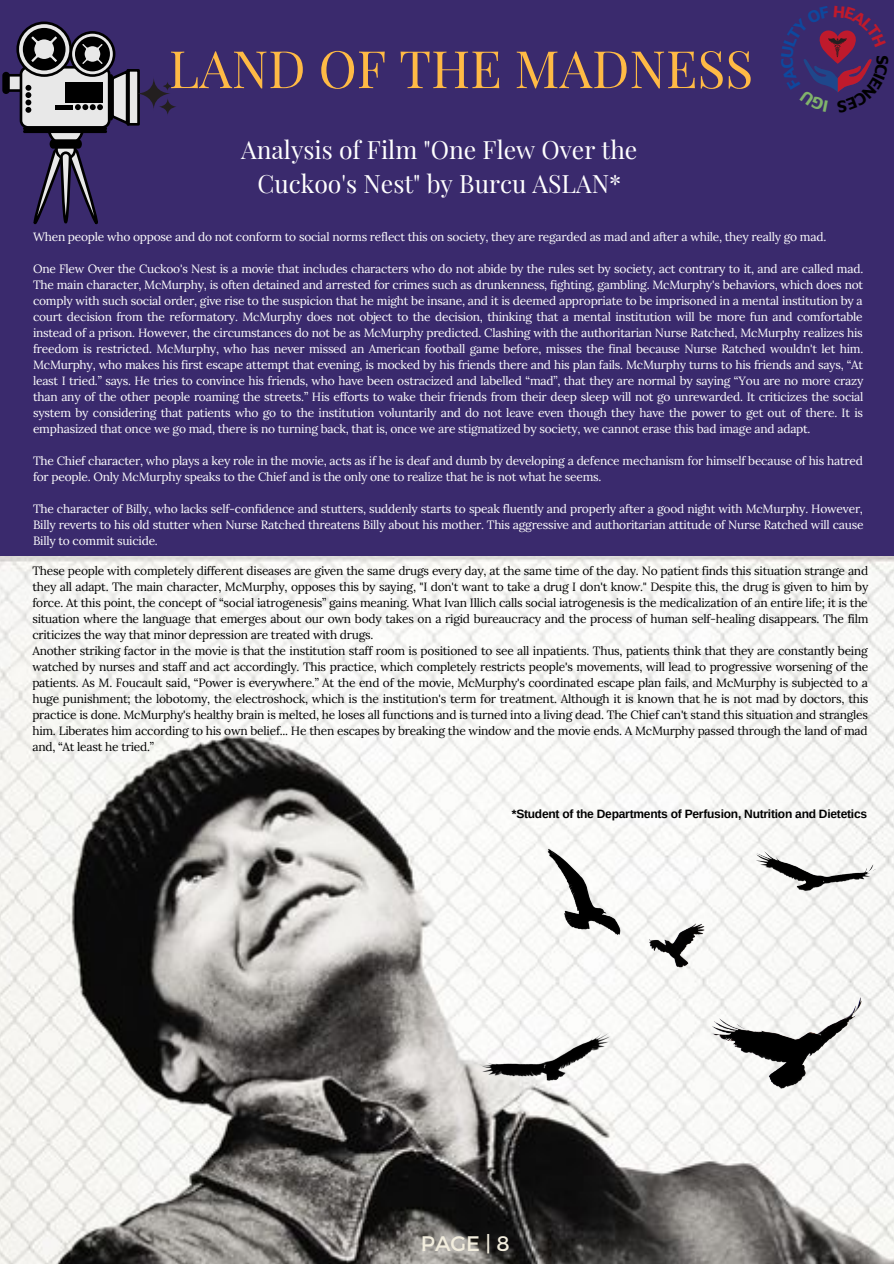
<style>
.page{position:relative;width:894px;height:1264px;background:#fff}
.page>*{position:absolute;margin:0;border:0;box-sizing:border-box;transform-origin:0 0}
.t1{font:51.6px "Playfair Display";color:#ffba45}
.t2{font:24.75px/33.8px "Playfair Display";color:#fff;text-align:center}
.t3{font:21px "Montserrat";color:#f3eede}
.t4{font:12px/16px "Lora";letter-spacing:-.02em;color:#fff;text-align:justify}
.t5{font:12px/16px "Lora";letter-spacing:-.02em;color:#000;text-align:justify}
.t6{font:700 12px "Arimo";letter-spacing:-.02em;color:#000}
</style>
<div class="page">
<div style="left:0;top:0;width:893px;height:1263px;background:#3a2a6d"></div>
<img style="left:0;top:557px;width:893px;height:706px">
<img style="left:459px;top:802px;width:434px;height:287px">
<svg style="left:49px;top:111px;width:34px;height:34px"></svg>
<div style="left:47px;top:110px;width:37px;height:36px;border:3px solid #000;border-radius:50%"></div>
<div style="left:7px;top:75px;width:19px;height:16px;background:#e8e8e8"></div>
<div style="left:5px;top:74px;width:22px;height:18px;border:3px solid #000"></div>
<div style="left:128px;top:70px;width:10px;height:54px;background:#e8e8e8"></div>
<div style="left:127px;top:69px;width:13px;height:57px;border:3px solid #000"></div>
<div style="left:21px;top:67px;width:88px;height:60px;background:#e8e8e8;border-radius:7px"></div>
<div style="left:20px;top:66px;width:90px;height:63px;border:3px solid #000;border-radius:7px"></div>
<hr style="left:23px;top:127px;width:84px;height:3px;background:#000">
<hr style="left:23px;top:130px;width:84px;height:3px;background:#000">
<div style="left:65px;top:82px;width:38px;height:20px;background:#000"></div>
<svg style="left:25px;top:85px;width:6px;height:28px"></svg>
<div style="left:55px;top:105px;width:18px;height:5px;background:#000"></div>
<svg style="left:71px;top:32px;width:43px;height:44px"></svg>
<div style="left:69px;top:31px;width:46px;height:46px;border:3px solid #000;border-radius:50%"></div>
<div style="left:75px;top:37px;width:35px;height:34px;background:#000;border-radius:50%"></div>
<svg style="left:75px;top:38px;width:55px;height:88px"></svg>
<svg style="left:18px;top:23px;width:53px;height:53px"></svg>
<div style="left:16px;top:22px;width:56px;height:55px;border:3px solid #000;border-radius:50%"></div>
<div style="left:23px;top:28px;width:42px;height:42px;background:#000;border-radius:50%"></div>
<svg style="left:26px;top:31px;width:37px;height:37px"></svg>
<div style="left:2px;top:72px;width:8px;height:22px;background:#000;border-radius:4px"></div>
<svg style="left:33px;top:139px;width:65px;height:85px"></svg>
<svg style="left:61px;top:153px;width:9px;height:69px"></svg>
<div style="left:60px;top:151px;width:11px;height:72px;border:3px solid #000;border-radius:4px"></div>
<svg style="left:137px;top:77px;width:33px;height:33px"></svg>
<svg style="left:158px;top:97px;width:19px;height:19px"></svg>
<svg style="left:162px;top:81px;width:10px;height:10px"></svg>
<svg style="left:804px;top:30px;width:68px;height:62px"></svg>
<p class="t1" style="left:169px;top:32px;width:585px">LAND OF THE MADNESS</p>
<p class="t2" style="left:241px;top:132px;width:397px">Analysis of Film "One Flew Over the<br>Cuckoo's Nest" by Burcu ASLAN*</p>
<p class="t4" style="left:33px;top:228px;width:794px">When people who oppose and do not conform to social norms reflect this on society, they are regarded as mad and after a while, they really go mad.</p>
<p class="t4" style="left:33px;top:261px;width:831px">One Flew Over the Cuckoo's Nest is a movie that includes characters who do not abide by the rules set by society, act contrary to it, and are called mad.<br>The main character, McMurphy, is often detained and arrested for crimes such as drunkenness, fighting, gambling. McMurphy's behaviors, which does not comply with such social order, give rise to the suspicion that he might be insane, and it is deemed appropriate to be imprisoned in a mental institution by a court decision from the reformatory. McMurphy does not object to the decision, thinking that a mental institution will be more fun and comfortable instead of a prison. However, the circumstances do not be as McMurphy predicted. Clashing with the authoritarian Nurse Ratched, McMurphy realizes his freedom is restricted. McMurphy, who has never missed an American football game before, misses the final because Nurse Ratched wouldn't let him.<br>McMurphy, who makes his first escape attempt that evening, is mocked by his friends there and his plan fails. McMurphy turns to his friends and says, “At least I tried.” says. He tries to convince his friends, who have been ostracized and labelled “mad”, that they are normal by saying “You are no more crazy than any of the other people roaming the streets.” His efforts to wake their friends from their deep sleep will not go unrewarded. It criticizes the social system by considering that patients who go to the institution voluntarily and do not leave even though they have the power to get out of there. It is emphasized that once we go mad, there is no turning back, that is, once we are stigmatized by society, we cannot erase this bad image and adapt.</p>
<p class="t4" style="left:33px;top:453px;width:831px">The Chief character, who plays a key role in the movie, acts as if he is deaf and dumb by developing a defence mechanism for himself because of his hatred for people. Only McMurphy speaks to the Chief and is the only one to realize that he is not what he seems.</p>
<p class="t4" style="left:33px;top:501px;width:831px">The character of Billy, who lacks self-confidence and stutters, suddenly starts to speak fluently and properly after a good night with McMurphy. However, Billy reverts to his old stutter when Nurse Ratched threatens Billy about his mother. This aggressive and authoritarian attitude of Nurse Ratched will cause Billy to commit suicide.</p>
<p class="t5" style="left:32px;top:562px;width:837px">These people with completely different diseases are given the same drugs every day, at the same time of the day. No patient finds this situation strange and they all adapt. The main character, McMurphy, opposes this by saying, "I don't want to take a drug I don't know." Despite this, the drug is given to him by force. At this point, the concept of “social iatrogenesis” gains meaning. What Ivan Illich calls social iatrogenesis is the medicalization of an entire life; it is the situation where the language that emerges about our own body takes on a rigid bureaucracy and the process of human self-healing disappears. The film criticizes the way that minor depression are treated with drugs.</p>
<p class="t5" style="left:32px;top:642px;width:837px">Another striking factor in the movie is that the institution staff room is positioned to see all inpatients. Thus, patients think that they are constantly being watched by nurses and staff and act accordingly. This practice, which completely restricts people's movements, will lead to progressive worsening of the patients. As M. Foucault said, “Power is everywhere.” At the end of the movie, McMurphy's coordinated escape plan fails, and McMurphy is subjected to a huge punishment; the lobotomy, the electroshock, which is the institution's term for treatment. Although it is known that he is not mad by doctors, this practice is done. McMurphy's healthy brain is melted, he loses all functions and is turned into a living dead. The Chief can't stand this situation and strangles him. Liberates him according to his own belief... He then escapes by breaking the window and the movie ends. A McMurphy passed through the land of mad and, “At least he tried.”</p>
<p class="t6" style="left:511px;top:807px;width:356px">*Student of the Departments of Perfusion, Nutrition and Dietetics</p>
<p class="t3" style="left:421px;top:1229px;width:90px">PAGE | 8</p>
</div>
